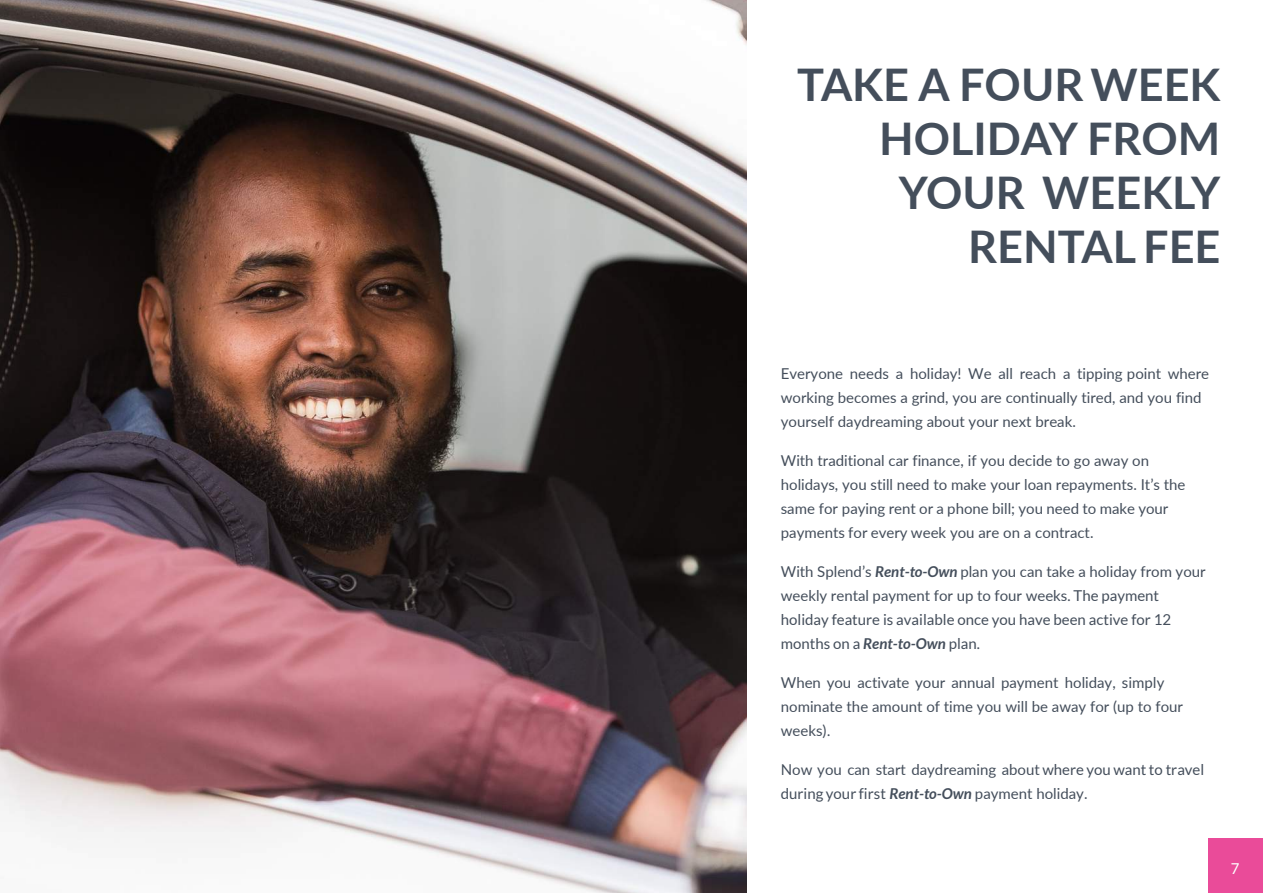
<style>
.page{position:relative;width:1263px;height:893px;background:#fff}
.page>*{position:absolute;margin:0;border:0;box-sizing:border-box;transform-origin:0 0}
.t1{font:700 45px/54px "Lato";color:#444e5b;text-align:right}
.t2{font:15px/24px "Lato";color:#444e5b}
.t3{font:15px "Lato";color:#fff}
.s1{font-weight:700;font-style:italic}
</style>
<div class="page">
<div style="left:1209px;top:839px;width:54px;height:54px;background:#ea4b99"></div>
<img style="left:0;top:0;width:746px;height:893px">
<h1 class="t1" style="left:797px;top:56px;width:425px">TAKE A FOUR WEEK<br>HOLIDAY FROM<br>YOUR WEEKLY<br>RENTAL FEE</h1>
<p class="t2" style="left:781px;top:361px;width:430px">Everyone needs a holiday! We all reach a tipping point where working becomes a grind, you are continually tired, and you find yourself daydreaming about your next break.</p>
<p class="t2" style="left:781px;top:448px;width:406px">With traditional car finance, if you decide to go away on holidays, you still need to make your loan repayments. It’s the same for paying rent or a phone bill; you need to make your payments for every week you are on a contract.</p>
<p class="t2" style="left:781px;top:559px;width:426px">With Splend’s <span class="s1">Rent-to-Own</span> plan you can take a holiday from your weekly rental payment for up to four weeks. The payment holiday feature is available once you have been active for 12 months on a <span class="s1">Rent-to-Own</span> plan.</p>
<p class="t2" style="left:781px;top:670px;width:404px">When you activate your annual payment holiday, simply nominate the amount of time you will be away for (up to four weeks).</p>
<p class="t2" style="left:781px;top:757px;width:425px">Now you can start daydreaming about where you want to travel during your first <span class="s1">Rent-to-Own</span> payment holiday.</p>
<p class="t3" style="left:1231px;top:857px;width:10px">7</p>
</div>
